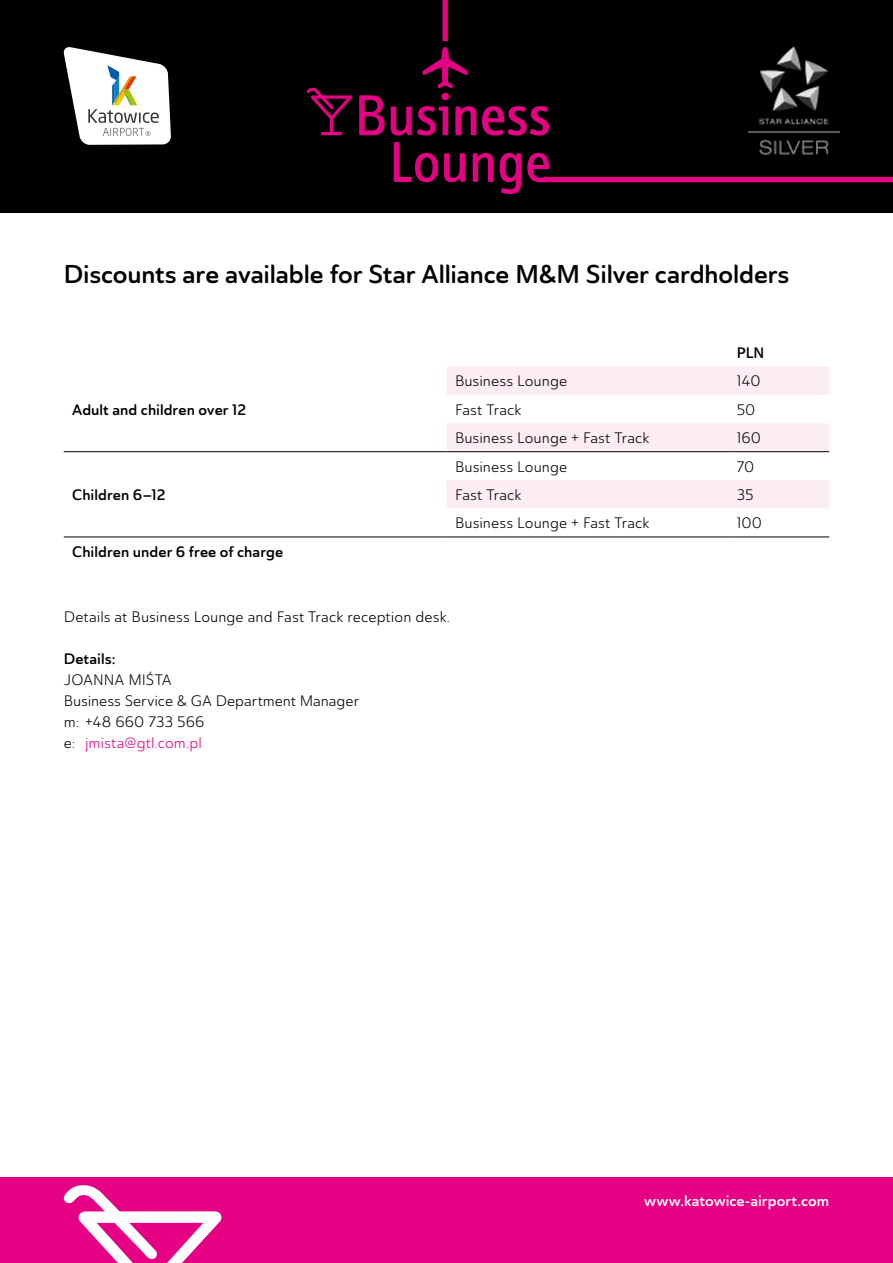
<style>
.page{position:relative;width:893px;height:1263px;background:#fff}
.page>*{position:absolute;margin:0;border:0;box-sizing:border-box;transform-origin:0 0}
.t1{font:25.5px "Ainslie Sans Nor Dem";letter-spacing:-.005em;color:#000}
.t2{font:15px/21px "Ainslie Sans Nor Boo";letter-spacing:.005em;color:#000}
.t3{font:15px "Ainslie Sans Nor Dem";letter-spacing:.005em;color:#000}
.t4{font:15px "Ainslie Sans Nor Dem";letter-spacing:.005em;color:#fff}
.s1{color:#e50084}
</style>
<div class="page">
<svg style="left:446px;top:367px;width:383px;height:141px;fill:#fcedf4"></svg>
<hr style="left:64px;top:537px;width:382px;height:1px;background:#000">
<hr style="left:446px;top:537px;width:282px;height:1px;background:#000">
<hr style="left:728px;top:537px;width:101px;height:1px;background:#000">
<hr style="left:64px;top:451px;width:382px;height:1px;background:#000">
<hr style="left:446px;top:451px;width:282px;height:1px;background:#000">
<hr style="left:728px;top:451px;width:101px;height:1px;background:#000">
<div style="left:0;top:0;width:893px;height:213px;background:#000"></div>
<svg style="left:527px;top:153px;width:366px;height:29px"></svg>
<svg style="left:391px;top:106px;width:57px;height:30px"></svg>
<svg style="left:455px;top:106px;width:21px;height:29px"></svg>
<svg style="left:359px;top:95px;width:26px;height:40px"></svg>
<svg style="left:423px;top:0;width:45px;height:100px"></svg>
<svg style="left:482px;top:106px;width:67px;height:30px"></svg>
<svg style="left:394px;top:142px;width:44px;height:40px"></svg>
<svg style="left:444px;top:153px;width:21px;height:29px"></svg>
<svg style="left:473px;top:153px;width:20px;height:29px"></svg>
<svg style="left:500px;top:153px;width:21px;height:41px"></svg>
<svg style="left:307px;top:88px;width:45px;height:47px"></svg>
<svg style="left:63px;top:47px;width:108px;height:98px"></svg>
<img style="left:749px;top:46px;width:90px;height:116px">
<div style="left:0;top:1178px;width:893px;height:85px;background:#e50084"></div>
<svg style="left:64px;top:1185px;width:158px;height:78px"></svg>
<h1 class="t1" style="left:64px;top:258px;width:727px">Discounts are available for Star Alliance M&amp;M Silver cardholders</h1>
<p class="t3" style="left:72px;top:400px;width:175px">Adult and children over 12</p>
<p class="t3" style="left:72px;top:485px;width:95px">Children 6–12</p>
<p class="t3" style="left:72px;top:542px;width:213px">Children under 6 free of charge</p>
<p class="t3" style="left:737px;top:343px;width:29px">PLN</p>
<p class="t2" style="left:455px;top:371px;width:114px">Business Lounge</p>
<p class="t2" style="left:737px;top:371px;width:25px">140</p>
<p class="t2" style="left:455px;top:399px;width:68px">Fast Track</p>
<p class="t2" style="left:737px;top:399px;width:20px">50</p>
<p class="t2" style="left:455px;top:427px;width:196px">Business Lounge + Fast Track</p>
<p class="t2" style="left:737px;top:427px;width:26px">160</p>
<p class="t2" style="left:455px;top:456px;width:114px">Business Lounge</p>
<p class="t2" style="left:737px;top:456px;width:19px">70</p>
<p class="t2" style="left:455px;top:484px;width:68px">Fast Track</p>
<p class="t2" style="left:737px;top:484px;width:18px">35</p>
<p class="t2" style="left:455px;top:513px;width:196px">Business Lounge + Fast Track</p>
<p class="t2" style="left:737px;top:513px;width:27px">100</p>
<p class="t2" style="left:64px;top:607px;width:388px">Details at Business Lounge and Fast Track reception desk.</p>
<p class="t3" style="left:64px;top:650px;width:53px">Details:</p>
<p class="t2" style="left:64px;top:670px;width:297px">JOANNA MIŚTA<br>Business Service &amp; GA Department Manager m: +48 660 733 566<br>e: <span class="s1">jmista@gtl.com.pl</span></p>
<p class="t4" style="left:644px;top:1192px;width:187px">www.katowice-airport.com</p>
</div>
